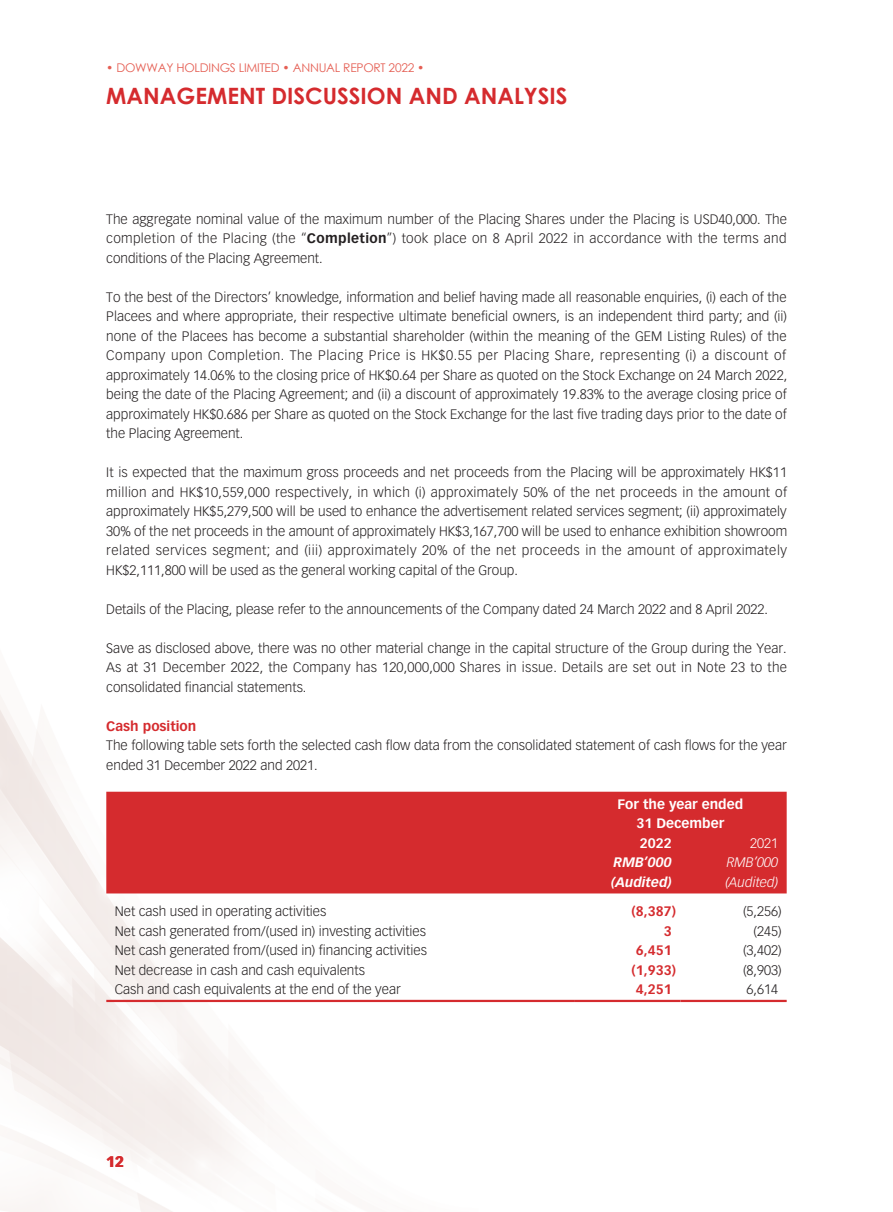
<style>
.page{position:relative;width:893px;height:1212px;background:#fff}
.page>*{position:absolute;margin:0;border:0;box-sizing:border-box;transform-origin:0 0}
.t1{font:700 22.5px "Century Gothic";color:#d52b2e}
.t2{font:900 15px "Vectora LT Std";color:#d52b2e}
.t3{font:300 13.5px/19.5px "Vectora LT Std";color:#231f20;text-align:justify}
.t4{font:700 13.5px "Vectora LT Std";color:#d52b2e}
.t5{font:700 13.5px/19.5px "Vectora LT Std";color:#fff}
.t6{font:italic 700 13.5px "Vectora LT Std";color:#fff}
.t7{font:italic 300 13.5px "Vectora LT Std";color:#fff}
.t8{font:300 13.5px "Vectora LT Std";color:#fff}
.t9{font:12px "Century Gothic";letter-spacing:-.02em;color:#e55f54}
.s1{font-weight:700}
</style>
<div class="page">
<div style="left:106px;top:792px;width:681px;height:101px;background:#d52b2e"></div>
<hr style="left:106px;top:1000px;width:468px;height:2px;background:#d52b2e">
<hr style="left:574px;top:1000px;width:106px;height:2px;background:#d52b2e">
<hr style="left:680px;top:1000px;width:107px;height:2px;background:#d52b2e">
<p class="t9" style="left:106px;top:59px;width:320px">• DOWWAY HOLDINGS LIMITED • ANNUAL REPORT 2022 •</p>
<h1 class="t1" style="left:106px;top:79px;width:463px">MANAGEMENT DISCUSSION AND ANALYSIS</h1>
<p class="t3" style="left:106px;top:209px;width:682px">The aggregate nominal value of the maximum number of the Placing Shares under the Placing is USD40,000. The completion of the Placing (the “<span class="s1">Completion</span>”) took place on 8 April 2022 in accordance with the terms and conditions of the Placing Agreement.</p>
<p class="t3" style="left:106px;top:287px;width:682px">To the best of the Directors’ knowledge, information and belief having made all reasonable enquiries, (i) each of the Placees and where appropriate, their respective ultimate beneficial owners, is an independent third party; and (ii) none of the Placees has become a substantial shareholder (within the meaning of the GEM Listing Rules) of the Company upon Completion. The Placing Price is HK$0.55 per Placing Share, representing (i) a discount of approximately 14.06% to the closing price of HK$0.64 per Share as quoted on the Stock Exchange on 24 March 2022, being the date of the Placing Agreement; and (ii) a discount of approximately 19.83% to the average closing price of approximately HK$0.686 per Share as quoted on the Stock Exchange for the last five trading days prior to the date of the Placing Agreement.</p>
<p class="t3" style="left:106px;top:463px;width:682px">It is expected that the maximum gross proceeds and net proceeds from the Placing will be approximately HK$11 million and HK$10,559,000 respectively, in which (i) approximately 50% of the net proceeds in the amount of approximately HK$5,279,500 will be used to enhance the advertisement related services segment; (ii) approximately 30% of the net proceeds in the amount of approximately HK$3,167,700 will be used to enhance exhibition showroom related services segment; and (iii) approximately 20% of the net proceeds in the amount of approximately HK$2,111,800 will be used as the general working capital of the Group.</p>
<p class="t3" style="left:106px;top:599px;width:663px">Details of the Placing, please refer to the announcements of the Company dated 24 March 2022 and 8 April 2022.</p>
<p class="t3" style="left:106px;top:638px;width:682px">Save as disclosed above, there was no other material change in the capital structure of the Group during the Year.<br>As at 31 December 2022, the Company has 120,000,000 Shares in issue. Details are set out in Note 23 to the consolidated financial statements.</p>
<p class="t4" style="left:106px;top:718px;width:92px">Cash position</p>
<p class="t3" style="left:106px;top:736px;width:682px">The following table sets forth the selected cash flow data from the consolidated statement of cash flows for the year ended 31 December 2022 and 2021.</p>
<p class="t5" style="left:636px;top:794px;width:108px;text-indent:-19px">For the year ended<br>31 December<br>2022</p>
<p class="t8" style="left:750px;top:835px;width:30px">2021</p>
<p class="t6" style="left:614px;top:854px;width:60px">RMB’000</p>
<p class="t7" style="left:727px;top:854px;width:53px">RMB’000</p>
<p class="t6" style="left:611px;top:874px;width:62px">(Audited)</p>
<p class="t7" style="left:725px;top:874px;width:54px">(Audited)</p>
<p class="t3" style="left:115px;top:902px;width:213px">Net cash used in operating activities</p>
<p class="t4" style="left:632px;top:903px;width:46px">(8,387)</p>
<p class="t3" style="left:743px;top:902px;width:40px">(5,256)</p>
<p class="t3" style="left:115px;top:921px;width:313px">Net cash generated from/(used in) investing activities</p>
<p class="t4" style="left:664px;top:923px;width:9px">3</p>
<p class="t3" style="left:754px;top:921px;width:30px">(245)</p>
<p class="t3" style="left:115px;top:941px;width:314px">Net cash generated from/(used in) financing activities</p>
<p class="t4" style="left:636px;top:942px;width:37px">6,451</p>
<p class="t3" style="left:743px;top:941px;width:40px">(3,402)</p>
<p class="t3" style="left:115px;top:960px;width:252px">Net decrease in cash and cash equivalents</p>
<p class="t4" style="left:632px;top:962px;width:46px">(1,933)</p>
<p class="t3" style="left:743px;top:960px;width:40px">(8,903)</p>
<p class="t3" style="left:115px;top:980px;width:287px">Cash and cash equivalents at the end of the year</p>
<p class="t4" style="left:636px;top:981px;width:37px">4,251</p>
<p class="t3" style="left:747px;top:980px;width:33px">6,614</p>
<p class="t2" style="left:106px;top:1152px;width:19px">12</p>
</div>
